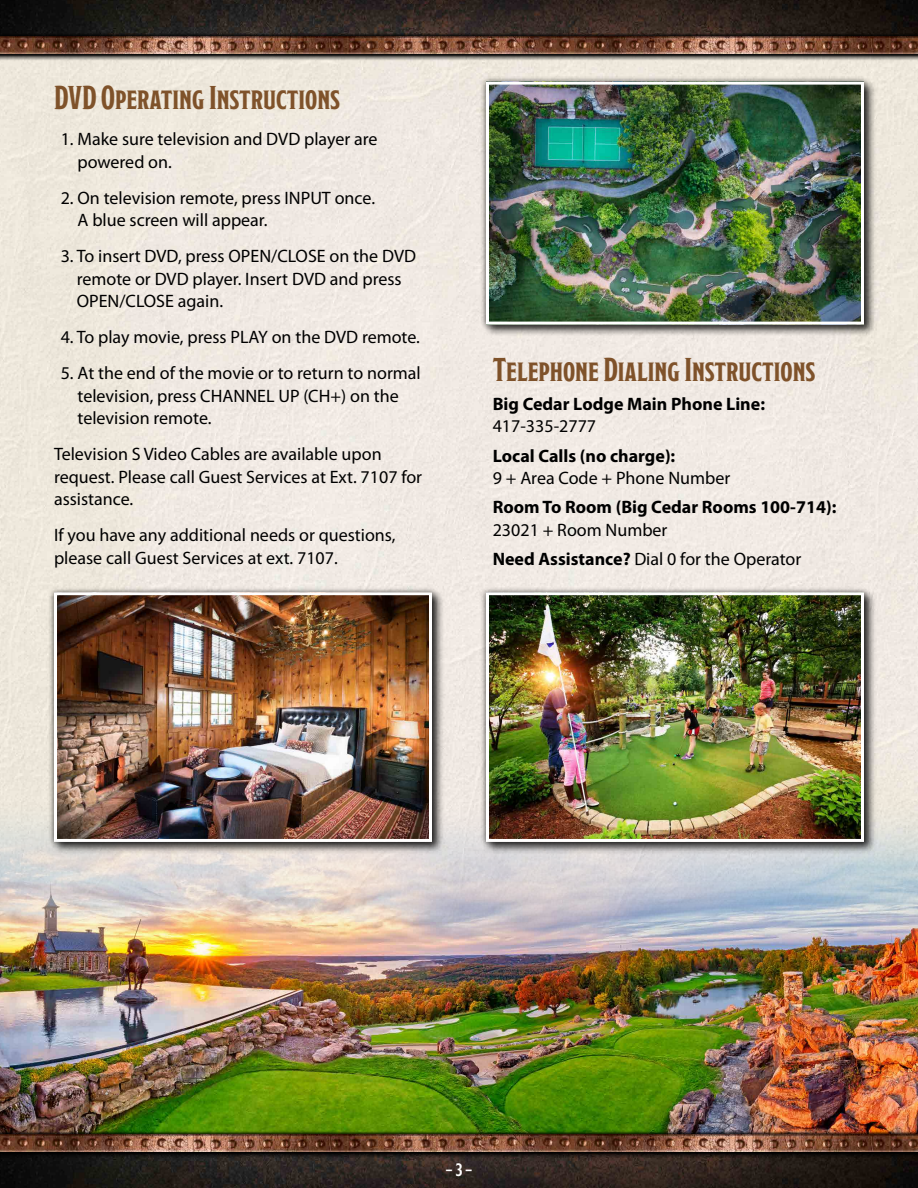
<style>
.page{position:relative;width:918px;height:1188px;background:#fff}
.page>*{position:absolute;margin:0;border:0;box-sizing:border-box;transform-origin:0 0}
.t1{font:700 33px "Modesto Condensed";color:#7f522a}
.t2{font:18px/22.5px "Myriad Pro";color:#000}
.t3{font:700 18px "Myriad Pro";color:#000}
.t4{font:700 18px "Modesto Condensed";color:#fff}
.s1{font-weight:700}
</style>
<div class="page">
<img style="left:0;top:61px;width:918px;height:736px">
<img style="left:0;top:797px;width:918px;height:334px">
<img style="left:0;top:0;width:918px;height:33px">
<div style="left:0;top:34px;width:918px;height:27px;background:linear-gradient(to right,#afaaa1,#aeaaa1)"></div>
<svg style="left:0;top:33px;width:918px;height:24px;background:#262320"></svg>
<img style="left:0;top:36px;width:918px;height:18px">
<img style="left:0;top:1159px;width:918px;height:29px">
<svg style="left:0;top:1155px;width:918px;height:4px;background:#241d1a"></svg>
<img style="left:0;top:1131px;width:918px;height:24px">
<img style="left:0;top:1134px;width:918px;height:18px">
<div style="left:51px;top:589px;width:394px;height:265px;background:#000;opacity:.75"></div>
<div style="left:48px;top:586px;width:390px;height:262px;background:#000;opacity:.5"></div>
<img style="left:58px;top:596px;width:370px;height:242px">
<div style="left:54px;top:592px;width:378px;height:250px;border:3px solid #fff"></div>
<div style="left:483px;top:589px;width:394px;height:265px;background:#000;opacity:.75"></div>
<div style="left:480px;top:586px;width:390px;height:262px;background:#000;opacity:.5"></div>
<img style="left:490px;top:596px;width:370px;height:242px">
<div style="left:486px;top:592px;width:378px;height:250px;border:3px solid #fff"></div>
<div style="left:483px;top:79px;width:394px;height:258px;background:#000;opacity:.75"></div>
<div style="left:480px;top:76px;width:390px;height:255px;background:#000;opacity:.5"></div>
<img style="left:490px;top:86px;width:370px;height:235px">
<div style="left:486px;top:82px;width:378px;height:243px;border:3px solid #fff"></div>
<h1 class="t1" style="left:54px;top:81px;width:287px">DVD Operating Instructions</h1>
<p class="t2" style="left:78px;top:128px;width:302px;text-indent:-17px">1. Make sure television and DVD player are powered on.</p>
<p class="t2" style="left:78px;top:186px;width:299px;text-indent:-17px">2. On television remote, press INPUT once.<br>A blue screen will appear.</p>
<p class="t2" style="left:77px;top:245px;width:341px;text-indent:-16px">3. To insert DVD, press OPEN/CLOSE on the DVD remote or DVD player. Insert DVD and press<br>OPEN/CLOSE again.</p>
<p class="t2" style="left:61px;top:326px;width:361px">4. To play movie, press PLAY on the DVD remote.</p>
<p class="t2" style="left:78px;top:362px;width:345px;text-indent:-17px">5. At the end of the movie or to return to normal television, press CHANNEL UP (CH+) on the television remote.</p>
<p class="t2" style="left:54px;top:443px;width:370px">Television S Video Cables are available upon request. Please call Guest Services at Ext. 7107 for assistance.</p>
<p class="t2" style="left:54px;top:524px;width:343px">If you have any additional needs or questions, please call Guest Services at ext. 7107.</p>
<h1 class="t1" style="left:493px;top:353px;width:324px">Telephone Dialing Instructions</h1>
<p class="t3" style="left:493px;top:392px;width:274px">Big Cedar Lodge Main Phone Line:</p>
<p class="t2" style="left:493px;top:415px;width:105px">417-335-2777</p>
<p class="t3" style="left:493px;top:444px;width:184px">Local Calls (no charge):</p>
<p class="t2" style="left:493px;top:467px;width:239px">9 + Area Code + Phone Number</p>
<p class="t3" style="left:493px;top:496px;width:345px">Room To Room (Big Cedar Rooms 100-714):</p>
<p class="t2" style="left:493px;top:515px;width:310px;line-height:29.2px">23021 + Room Number<br><span class="s1">Need Assistance?</span> Dial 0 for the Operator</p>
<p class="t4" style="left:445px;top:1160px;width:29px">– 3 –</p>
</div>
